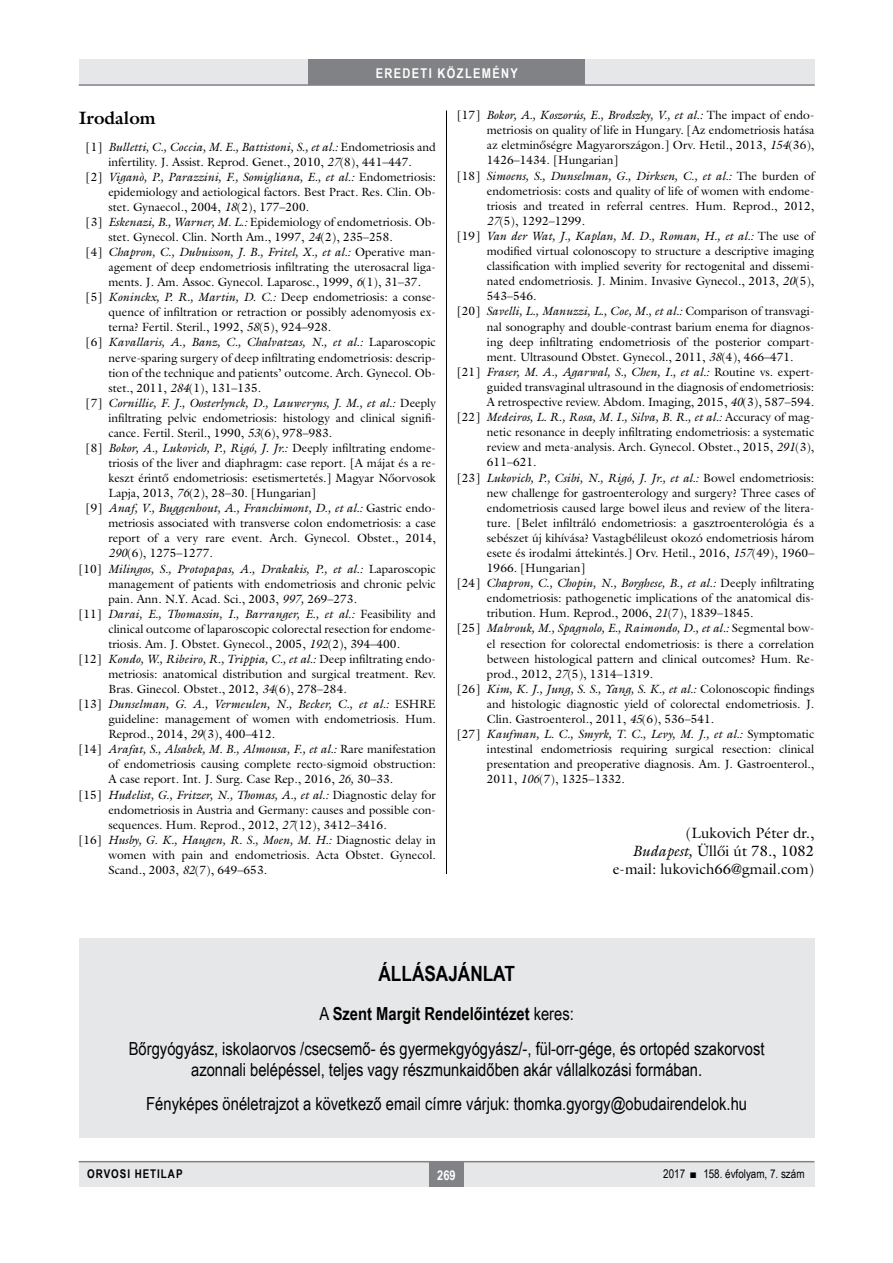
<style>
.page{position:relative;width:893px;height:1263px;background:#fff}
.page>*{position:absolute;margin:0;border:0;box-sizing:border-box;transform-origin:0 0}
.Rendezvenyek{font:700 21px "Arial Narrow";color:#000}
.roviditesek_cim{font:18px/21.6px "Arial Narrow";color:#000;text-align:center}
.roviditesek_cim-2{font:700 18px "Arial Narrow";color:#000}
.alcimbold{font:700 18px "Galliard Reg";color:#000}
.irodalom_szerzo{font:15px "Galliard Reg";color:#000}
.t1{font:700 13.5px "Arial Narrow";letter-spacing:.1em;color:#fff}
.t2{font:12px/15.1px "Galliard Reg";color:#000;text-align:justify}
.t3{font:12px "Arial Narrow";color:#000}
.t4{font:700 12px "Arial Narrow";letter-spacing:.08em;color:#000}
.s1{font-style:italic}
.s2{font-weight:400}
</style>
<div class="page">
<div style="left:79px;top:1161px;width:735px;height:25px;background:#e6e7e8"></div>
<div style="left:429px;top:1161px;width:34px;height:25px;background:#808285"></div>
<hr style="left:79px;top:1161px;width:735px;height:1px;background:#808285">
<div style="left:79px;top:60px;width:735px;height:25px;background:#e6e7e8"></div>
<div style="left:308px;top:60px;width:277px;height:25px;background:#808285"></div>
<hr style="left:79px;top:84px;width:736px;height:2px;background:#808285">
<hr style="left:446px;top:111px;width:1px;height:1026px;background:#000">
<div style="left:79px;top:874px;width:735px;height:263px;background:#fff"></div>
<div style="left:79px;top:938px;width:736px;height:199px;background:#e6e7e8"></div>
<p class="t1" style="left:376px;top:63px;width:144px">EREDETI KÖZLEMÉNY</p>
<p class="alcimbold" style="left:79px;top:106px;width:78px">Irodalom</p>
<p class="t2" style="left:86px;top:139px;width:351px;text-align:center">[1] <span class="s1">Bulletti, C., Coccia, M. E., Battistoni, S., et al.:</span> Endometriosis and infertility. J. Assist. Reprod. Genet., 2010, <span class="s1">27</span>(8), 441–447.</p>
<p class="t2" style="left:108px;top:169px;width:329px;text-indent:-23px">[2] <span class="s1">Viganò, P., Parazzini, F., Somigliana, E., et al.:</span> Endometriosis: epidemiology and aetiological factors. Best Pract. Res. Clin. Ob&shy;stet. Gynaecol., 2004, <span class="s1">18</span>(2), 177–200.</p>
<p class="t2" style="left:108px;top:214px;width:329px;text-indent:-23px">[3] <span class="s1">Eskenazi, B., Warner, M. L.:</span> Epidemiology of endometriosis. Ob&shy;stet. Gynecol. Clin. North Am., 1997, <span class="s1">24</span>(2), 235–258.</p>
<p class="t2" style="left:108px;top:244px;width:329px;text-indent:-23px">[4] <span class="s1">Chapron, C., Dubuisson, J. B., Fritel, X., et al.:</span> Operative man&shy;agement of deep endometriosis infiltrating the uterosacral liga&shy;ments. J. Am. Assoc. Gynecol. Laparosc., 1999, <span class="s1">6</span>(1), 31–37.</p>
<p class="t2" style="left:108px;top:290px;width:329px;text-indent:-23px">[5] <span class="s1">Koninckx, P. R., Martin, D. C.:</span> Deep endometriosis: a conse&shy;quence of infiltration or retraction or possibly adenomyosis ex&shy;terna? Fertil. Steril., 1992, <span class="s1">58</span>(5), 924–928.</p>
<p class="t2" style="left:108px;top:335px;width:329px;text-indent:-23px">[6] <span class="s1">Kavallaris, A., Banz, C., Chalvatzas, N., et al.:</span> Laparoscopic nerve-sparing surgery of deep infiltrating endometriosis: descrip&shy;tion of the technique and patients’ outcome. Arch. Gynecol. Ob&shy;stet., 2011, <span class="s1">284</span>(1), 131–135.</p>
<p class="t2" style="left:108px;top:395px;width:329px;text-indent:-23px">[7] <span class="s1">Cornillie, F. J., Oosterlynck, D., Lauweryns, J. M., et al.:</span> Deeply infiltrating pelvic endometriosis: histology and clinical signifi&shy;cance. Fertil. Steril., 1990, <span class="s1">53</span>(6), 978–983.</p>
<p class="t2" style="left:108px;top:440px;width:329px;text-indent:-23px">[8] <span class="s1">Bokor, A., Lukovich, P., Rigó, J. Jr.:</span> Deeply infiltrating endome&shy;triosis of the liver and diaphragm: case report. [A májat és a re&shy;keszt érintő endometriosis: esetismertetés.] Magyar Nőorvosok Lapja, 2013, <span class="s1">76</span>(2), 28–30. [Hungarian]</p>
<p class="t2" style="left:108px;top:500px;width:329px;text-indent:-23px">[9] <span class="s1">Anaf, V., Buggenhout, A., Franchimont, D., et al.:</span> Gastric endo&shy;metriosis associated with transverse colon endometriosis: a case report of a very rare event. Arch. Gynecol. Obstet., 2014, <span class="s1">290</span>(6), 1275–1277.</p>
<p class="t2" style="left:108px;top:561px;width:329px;text-indent:-30px">[10] <span class="s1">Milingos, S., Protopapas, A., Drakakis, P., et al.:</span> Laparoscopic management of patients with endometriosis and chronic pelvic pain. Ann. N.Y. Acad. Sci., 2003, <span class="s1">997,</span> 269–273.</p>
<p class="t2" style="left:108px;top:606px;width:329px;text-indent:-30px">[11] <span class="s1">Darai, E., Thomassin, I., Barranger, E., et al.:</span> Feasibility and clinical outcome of laparoscopic colorectal resection for endome&shy;triosis. Am. J. Obstet. Gynecol., 2005, <span class="s1">192</span>(2), 394–400.</p>
<p class="t2" style="left:108px;top:651px;width:329px;text-indent:-30px">[12] <span class="s1">Kondo, W., Ribeiro, R., Trippia, C., et al.:</span> Deep infiltrating endo&shy;metriosis: anatomical distribution and surgical treatment. Rev.<br>Bras. Ginecol. Obstet., 2012, <span class="s1">34</span>(6), 278–284.</p>
<p class="t2" style="left:108px;top:696px;width:329px;text-indent:-30px">[13] <span class="s1">Dunselman, G. A., Vermeulen, N., Becker, C., et al.:</span> ESHRE guideline: management of women with endometriosis. Hum.<br>Reprod., 2014, <span class="s1">29</span>(3), 400–412.</p>
<p class="t2" style="left:108px;top:742px;width:329px;text-indent:-30px">[14] <span class="s1">Arafat, S., Alsabek, M. B., Almousa, F., et al.:</span> Rare manifestation of endometriosis causing complete recto-sigmoid obstruction:<br>A case report. Int. J. Surg. Case Rep., 2016, <span class="s1">26,</span> 30–33.</p>
<p class="t2" style="left:108px;top:787px;width:329px;text-indent:-30px">[15] <span class="s1">Hudelist, G., Fritzer, N., Thomas, A., et al.:</span> Diagnostic delay for endometriosis in Austria and Germany: causes and possible con&shy;sequences. Hum. Reprod., 2012, <span class="s1">27</span>(12), 3412–3416.</p>
<p class="t2" style="left:108px;top:832px;width:329px;text-indent:-30px">[16] <span class="s1">Husby, G. K., Haugen, R. S., Moen, M. H.:</span> Diagnostic delay in women with pain and endometriosis. Acta Obstet. Gynecol.<br>Scand., 2003, <span class="s1">82</span>(7), 649–653.</p>
<p class="t2" style="left:487px;top:107px;width:329px;text-indent:-30px">[17] <span class="s1">Bokor, A., Koszorús, E., Brodszky, V., et al.:</span> The impact of endo&shy;metriosis on quality of life in Hungary. [Az endometriosis hatása az eletminőségre Magyarországon.] Orv. Hetil., 2013, <span class="s1">154</span>(36), 1426–1434. [Hungarian]</p>
<p class="t2" style="left:487px;top:168px;width:329px;text-indent:-30px">[18] <span class="s1">Simoens, S., Dunselman, G., Dirksen, C., et al.:</span> The burden of endometriosis: costs and quality of life of women with endome&shy;triosis and treated in referral centres. Hum. Reprod., 2012, <span class="s1">27</span>(5), 1292–1299.</p>
<p class="t2" style="left:487px;top:228px;width:329px;text-indent:-30px">[19] <span class="s1">Van der Wat, J., Kaplan, M. D., Roman, H., et al.:</span> The use of modified virtual colonoscopy to structure a descriptive imaging classification with implied severity for rectogenital and dissemi&shy;nated endometriosis. J. Minim. Invasive Gynecol., 2013, <span class="s1">20</span>(5), 543–546.</p>
<p class="t2" style="left:487px;top:304px;width:329px;text-indent:-30px">[20] <span class="s1">Savelli, L., Manuzzi, L., Coe, M., et al.:</span> Comparison of transvagi&shy;nal sonography and double-contrast barium enema for diagnos&shy;ing deep infiltrating endometriosis of the posterior compart&shy;ment. Ultrasound Obstet. Gynecol., 2011, <span class="s1">38</span>(4), 466–471.</p>
<p class="t2" style="left:487px;top:364px;width:329px;text-indent:-30px">[21] <span class="s1">Fraser, M. A., Agarwal, S., Chen, I., et al.:</span> Routine vs. expert&shy;guided transvaginal ultrasound in the diagnosis of endometriosis:<br>A retrospective review. Abdom. Imaging, 2015, <span class="s1">40</span>(3), 587–594.</p>
<p class="t2" style="left:487px;top:409px;width:329px;text-indent:-30px">[22] <span class="s1">Medeiros, L. R., Rosa, M. I., Silva, B. R., et al.:</span> Accuracy of mag&shy;netic resonance in deeply infiltrating endometriosis: a systematic review and meta-analysis. Arch. Gynecol. Obstet., 2015, <span class="s1">291</span>(3), 611–621.</p>
<p class="t2" style="left:487px;top:470px;width:329px;text-indent:-30px">[23] <span class="s1">Lukovich, P., Csibi, N., Rigó, J. Jr., et al.:</span> Bowel endometriosis: new challenge for gastroenterology and surgery? Three cases of endometriosis caused large bowel ileus and review of the litera&shy;ture. [Belet infiltráló endometriosis: a gasztroenterológia és a sebészet új kihívása? Vastagbélileust okozó endometriosis három esete és irodalmi áttekintés.] Orv. Hetil., 2016, <span class="s1">157</span>(49), 1960– 1966. [Hungarian]</p>
<p class="t2" style="left:487px;top:575px;width:329px;text-indent:-30px">[24] <span class="s1">Chapron, C., Chopin, N., Borghese, B., et al.:</span> Deeply infiltrating endometriosis: pathogenetic implications of the anatomical dis&shy;tribution. Hum. Reprod., 2006, <span class="s1">21</span>(7), 1839–1845.</p>
<p class="t2" style="left:487px;top:621px;width:329px;text-indent:-30px">[25] <span class="s1">Mabrouk, M., Spagnolo, E., Raimondo, D., et al.:</span> Segmental bow&shy;el resection for colorectal endometriosis: is there a correlation between histological pattern and clinical outcomes? Hum. Re&shy;prod., 2012, <span class="s1">27</span>(5), 1314–1319.</p>
<p class="t2" style="left:487px;top:681px;width:329px;text-indent:-30px">[26] <span class="s1">Kim, K. J., Jung, S. S., Yang, S. K., et al.:</span> Colonoscopic findings and histologic diagnostic yield of colorectal endometriosis. J.<br>Clin. Gastroenterol., 2011, <span class="s1">45</span>(6), 536–541.</p>
<p class="t2" style="left:487px;top:726px;width:329px;text-indent:-30px">[27] <span class="s1">Kaufman, L. C., Smyrk, T. C., Levy, M. J., et al.:</span> Symptomatic intestinal endometriosis requiring surgical resection: clinical presentation and preoperative diagnosis. Am. J. Gastroenterol., 2011, <span class="s1">106</span>(7), 1325–1332.</p>
<p class="irodalom_szerzo" style="left:686px;top:823px;width:130px">(Lukovich Péter dr.,</p>
<p class="irodalom_szerzo" style="left:632px;top:841px;width:184px"><span class="s1">Budapest,</span> Üllői út 78., 1082</p>
<p class="irodalom_szerzo" style="left:613px;top:859px;width:203px">e-mail: lukovich66@gmail.com)</p>
<p class="Rendezvenyek" style="left:378px;top:957px;width:138px">ÁLLÁSAJÁNLAT</p>
<p class="roviditesek_cim-2" style="left:320px;top:1000px;width:256px"><span class="s2">A</span> Szent Margit Rendelőintézet <span class="s2">keres:</span></p>
<p class="roviditesek_cim" style="left:129px;top:1037px;width:637px">Bőrgyógyász, iskolaorvos /csecsemő- és gyermekgyógyász/-, fül-orr-gége, és ortopéd szakorvost azonnali belépéssel, teljes vagy részmunkaidőben akár vállalkozási formában.</p>
<p class="roviditesek_cim" style="left:146px;top:1093px;width:602px">Fényképes önéletrajzot a következő email címre várjuk: thomka.gyorgy@obudairendelok.hu</p>
<p class="t4" style="left:87px;top:1165px;width:97px">ORVOSI HETILAP</p>
<p class="t1" style="left:437px;top:1165px;width:20px">269</p>
<p class="t3" style="left:663px;top:1165px;width:143px">2017 ■ 158. évfolyam, 7. szám</p>
</div>
